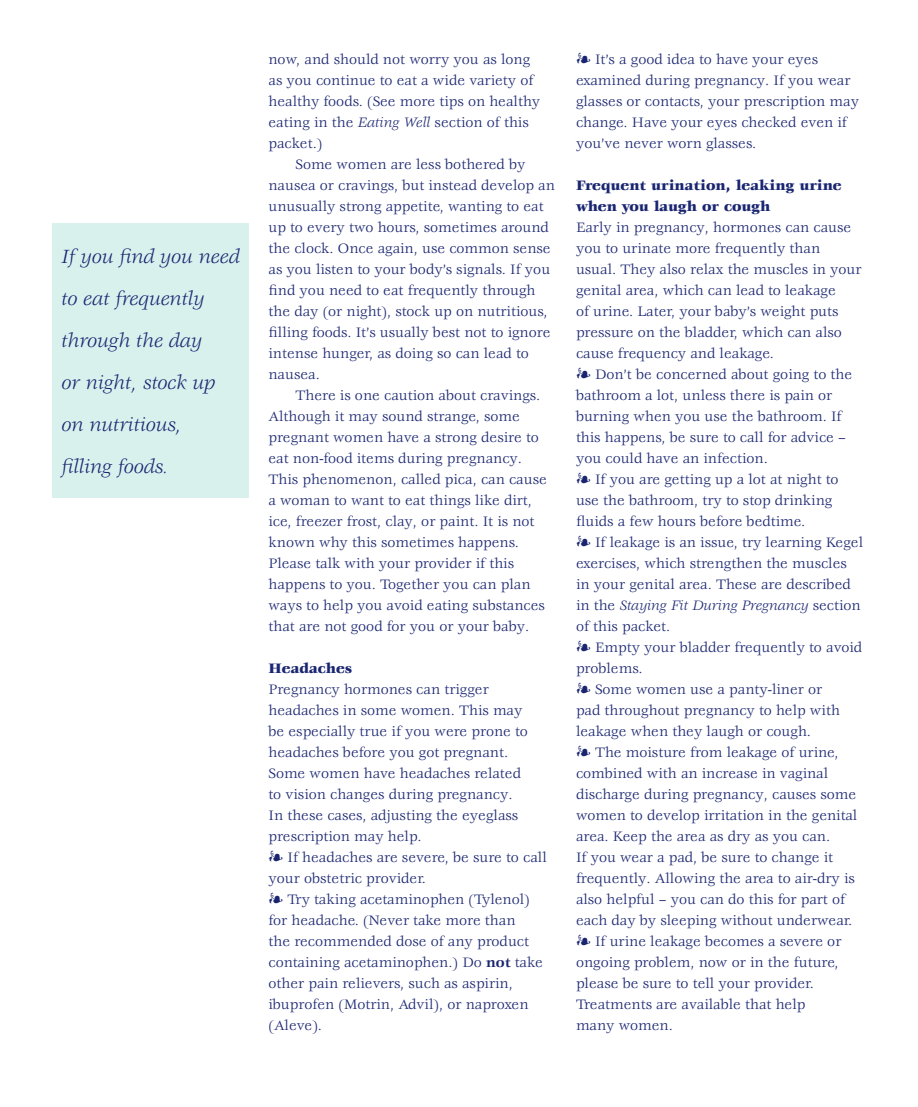
<style>
.page{position:relative;width:918px;height:1107px;background:#fff}
.page>*{position:absolute;margin:0;border:0;box-sizing:border-box;transform-origin:0 0}
.t1{font:italic 21px/42px "Veljovic";color:#192570}
.t2{font:15px/21px "Veljovic";color:#192570}
.t3{font:900 15px/21px "Veljovic";color:#192570}
.s1{font-style:italic}
.s2{font-weight:700}
</style>
<div class="page">
<div style="left:52px;top:224px;width:197px;height:274px;background:#d9f1ed"></div>
<h1 class="t1" style="left:62px;top:237px;width:180px">If you find you need to eat frequently through the day<br>or night, stock up on nutritious,<br>filling foods.</h1>
<p class="t2" style="left:268px;top:50px;width:273px">now, and should not worry you as long as you continue to eat a wide variety of healthy foods. (See more tips on healthy eating in the <span class="s1">Eating Well</span> section of this packet.)</p>
<p class="t2" style="left:268px;top:155px;width:288px;text-indent:27px">Some women are less bothered by nausea or cravings, but instead develop an unusually strong appetite, wanting to eat up to every two hours, sometimes around the clock. Once again, use common sense as you listen to your body’s signals. If you find you need to eat frequently through the day (or night), stock up on nutritious, filling foods. It’s usually best not to ignore intense hunger, as doing so can lead to nausea.</p>
<p class="t2" style="left:268px;top:386px;width:280px;text-indent:27px">There is one caution about cravings.<br>Although it may sound strange, some pregnant women have a strong desire to eat non-food items during pregnancy.<br>This phenomenon, called pica, can cause a woman to want to eat things like dirt, ice, freezer frost, clay, or paint. It is not known why this sometimes happens.<br>Please talk with your provider if this happens to you. Together you can plan ways to help you avoid eating substances that are not good for you or your baby.</p>
<p class="t3" style="left:268px;top:659px;width:85px">Headaches</p>
<p class="t2" style="left:268px;top:680px;width:261px">Pregnancy hormones can trigger headaches in some women. This may be especially true if you were prone to headaches before you got pregnant.<br>Some women have headaches related to vision changes during pregnancy.<br>In these cases, adjusting the eyeglass prescription may help.</p>
<p class="t2" style="left:268px;top:848px;width:280px;text-indent:19px">If headaches are severe, be sure to call your obstetric provider.</p>
<p class="t2" style="left:268px;top:890px;width:276px;text-indent:19px">Try taking acetaminophen (Tylenol) for headache. (Never take more than<br>the recommended dose of any product containing acetaminophen.) Do <span class="s2">not</span> take other pain relievers, such as aspirin, ibuprofen (Motrin, Advil), or naproxen (Aleve).</p>
<p class="t2" style="left:576px;top:50px;width:285px;text-indent:19px">It’s a good idea to have your eyes examined during pregnancy. If you wear glasses or contacts, your prescription may change. Have your eyes checked even if you’ve never worn glasses.</p>
<p class="t3" style="left:576px;top:176px;width:267px">Frequent urination, leaking urine when you laugh or cough</p>
<p class="t2" style="left:576px;top:218px;width:287px">Early in pregnancy, hormones can cause you to urinate more frequently than usual. They also relax the muscles in your genital area, which can lead to leakage<br>of urine. Later, your baby’s weight puts pressure on the bladder, which can also cause frequency and leakage.</p>
<p class="t2" style="left:576px;top:365px;width:278px;text-indent:19px">Don’t be concerned about going to the bathroom a lot, unless there is pain or burning when you use the bathroom. If this happens, be sure to call for advice – you could have an infection.</p>
<p class="t2" style="left:576px;top:470px;width:264px;text-indent:19px">If you are getting up a lot at night to use the bathroom, try to stop drinking fluids a few hours before bedtime.</p>
<p class="t2" style="left:576px;top:533px;width:289px;text-indent:19px">If leakage is an issue, try learning Kegel exercises, which strengthen the muscles in your genital area. These are described in the <span class="s1">Staying Fit During Pregnancy</span> section of this packet.</p>
<p class="t2" style="left:595px;top:638px;width:269px">Empty your bladder frequently to avoid</p>
<p class="t2" style="left:576px;top:659px;width:68px">problems.</p>
<p class="t2" style="left:595px;top:680px;width:229px">Some women use a panty-liner or</p>
<p class="t2" style="left:576px;top:701px;width:265px">pad throughout pregnancy to help with</p>
<p class="t2" style="left:576px;top:722px;width:237px">leakage when they laugh or cough.</p>
<p class="t2" style="left:595px;top:743px;width:245px">The moisture from leakage of urine,</p>
<p class="t2" style="left:576px;top:764px;width:254px">combined with an increase in vaginal</p>
<p class="t2" style="left:576px;top:785px;width:282px">discharge during pregnancy, causes some</p>
<p class="t2" style="left:576px;top:806px;width:283px">women to develop irritation in the genital</p>
<p class="t2" style="left:576px;top:827px;width:256px">area. Keep the area as dry as you can.</p>
<p class="t2" style="left:576px;top:848px;width:259px">If you wear a pad, be sure to change it</p>
<p class="t2" style="left:576px;top:869px;width:280px">frequently. Allowing the area to air-dry is</p>
<p class="t2" style="left:576px;top:890px;width:271px">also helpful – you can do this for part of</p>
<p class="t2" style="left:576px;top:911px;width:278px">each day by sleeping without underwear.</p>
<p class="t2" style="left:595px;top:932px;width:248px">If urine leakage becomes a severe or</p>
<p class="t2" style="left:576px;top:953px;width:264px">ongoing problem, now or in the future,</p>
<p class="t2" style="left:576px;top:974px;width:239px">please be sure to tell your provider.</p>
<p class="t2" style="left:576px;top:995px;width:231px">Treatments are available that help</p>
<p class="t2" style="left:576px;top:1016px;width:98px">many women.</p>
</div>
